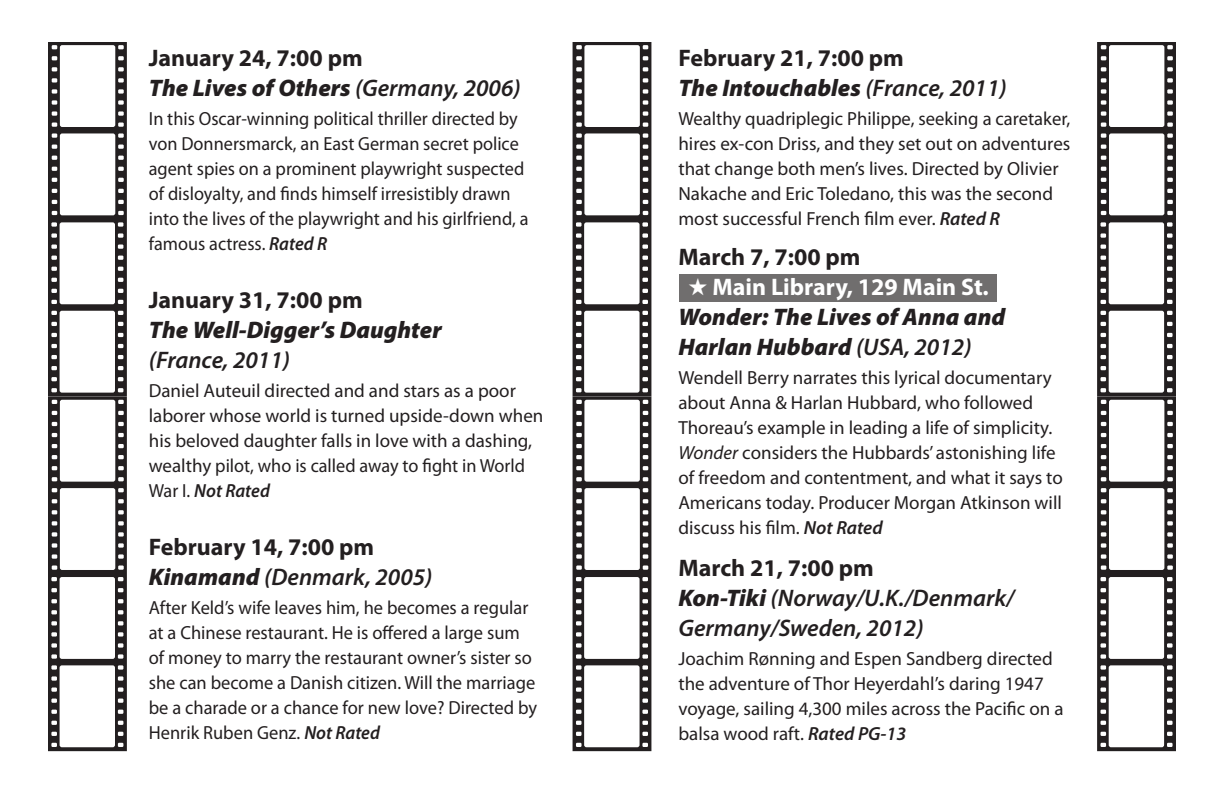
<style>
.page{position:relative;width:1224px;height:792px;background:#fff}
.page>*{position:absolute;margin:0;border:0;box-sizing:border-box;transform-origin:0 0}
.Title_Country_Year{font:italic 900 24px/30px "Myriad Pro";color:#231f20}
.Date_Time{font:700 24px "Myriad Pro";color:#231f20}
.Title_Country_Year-2{font:italic 600 24px/30px "Myriad Pro";color:#231f20}
.Date_Time-2{font:700 24px "Myriad Pro";color:#fff}
.Description{font:19px/25px "Myriad Pro";color:#231f20}
.Description-2{font:19px/25px "Myriad Pro";color:#231f20;scale:.96 1}
.s1{font-weight:600}
.s2{font-weight:600;font-style:italic}
.s3{font-weight:900}
.s4{font-style:italic}
</style>
<div class="page">
<div style="left:679px;top:274px;width:318px;height:28px;background:#706e6e"></div>
<svg style="left:48px;top:42px;width:79px;height:709px"></svg>
<svg style="left:573px;top:42px;width:78px;height:709px"></svg>
<svg style="left:1097px;top:42px;width:79px;height:709px"></svg>
<p class="Date_Time" style="left:149px;top:42px;width:215px">January 24, 7:00 pm</p>
<p class="Title_Country_Year" style="left:149px;top:73px;width:373px">The Lives of Others <span class="s1">(Germany, 2006)</span></p>
<p class="Description-2" style="left:149px;top:106px;width:397px">In this Oscar-winning political thriller directed by von Donnersmarck, an East German secret police agent spies on a prominent playwright suspected of disloyalty, and finds himself irresistibly drawn into the lives of the playwright and his girlfriend, a famous actress. <span class="s2">Rated R</span></p>
<p class="Date_Time" style="left:149px;top:284px;width:215px">January 31, 7:00 pm</p>
<p class="Title_Country_Year" style="left:149px;top:315px;width:295px">The Well-Digger’s Daughter <span class="s1">(France, 2011)</span></p>
<p class="Description" style="left:149px;top:378px;width:396px">Daniel Auteuil directed and and stars as a poor laborer whose world is turned upside-down when his beloved daughter falls in love with a dashing, wealthy pilot, who is called away to fight in World War I. <span class="s2">Not Rated</span></p>
<p class="Date_Time" style="left:149px;top:531px;width:227px">February 14, 7:00 pm</p>
<p class="Title_Country_Year-2" style="left:149px;top:561px;width:285px"><span class="s3">Kinamand</span> (Denmark, 2005)</p>
<p class="Description" style="left:149px;top:595px;width:390px">After Keld’s wife leaves him, he becomes a regular at a Chinese restaurant. He is offered a large sum of money to marry the restaurant owner’s sister so she can become a Danish citizen. Will the marriage be a charade or a chance for new love? Directed by Henrik Ruben Genz. <span class="s2">Not Rated</span></p>
<p class="Date_Time" style="left:678px;top:42px;width:227px">February 21, 7:00 pm</p>
<p class="Title_Country_Year" style="left:678px;top:73px;width:330px">The Intouchables <span class="s1">(France, 2011)</span></p>
<p class="Description" style="left:678px;top:106px;width:393px">Wealthy quadriplegic Philippe, seeking a caretaker, hires ex-con Driss, and they set out on adventures that change both men’s lives. Directed by Olivier Nakache and Eric Toledano, this was the second most successful French film ever. <span class="s2">Rated R</span></p>
<p class="Date_Time" style="left:678px;top:241px;width:184px">March 7, 7:00 pm</p>
<p class="Date_Time-2" style="left:688px;top:271px;width:302px">★ Main Library, 129 Main St.</p>
<p class="Title_Country_Year" style="left:678px;top:302px;width:328px">Wonder: The Lives of Anna and<br>Harlan Hubbard <span class="s1">(USA, 2012)</span></p>
<p class="Description" style="left:678px;top:365px;width:386px">Wendell Berry narrates this lyrical documentary about Anna &amp; Harlan Hubbard, who followed Thoreau’s example in leading a life of simplicity.<br><span class="s4">Wonder</span> considers the Hubbards’ astonishing life of freedom and contentment, and what it says to Americans today. Producer Morgan Atkinson will discuss his film. <span class="s2">Not Rated</span></p>
<p class="Date_Time" style="left:678px;top:552px;width:197px">March 21, 7:00 pm</p>
<p class="Title_Country_Year-2" style="left:678px;top:582px;width:337px"><span class="s3">Kon-Tiki</span> (Norway/U.K./Denmark/<br>Germany/Sweden, 2012)</p>
<p class="Description" style="left:678px;top:646px;width:387px">Joachim Rønning and Espen Sandberg directed the adventure of Thor Heyerdahl’s daring 1947 voyage, sailing 4,300 miles across the Pacific on a balsa wood raft. <span class="s2">Rated PG-13</span></p>
</div>
